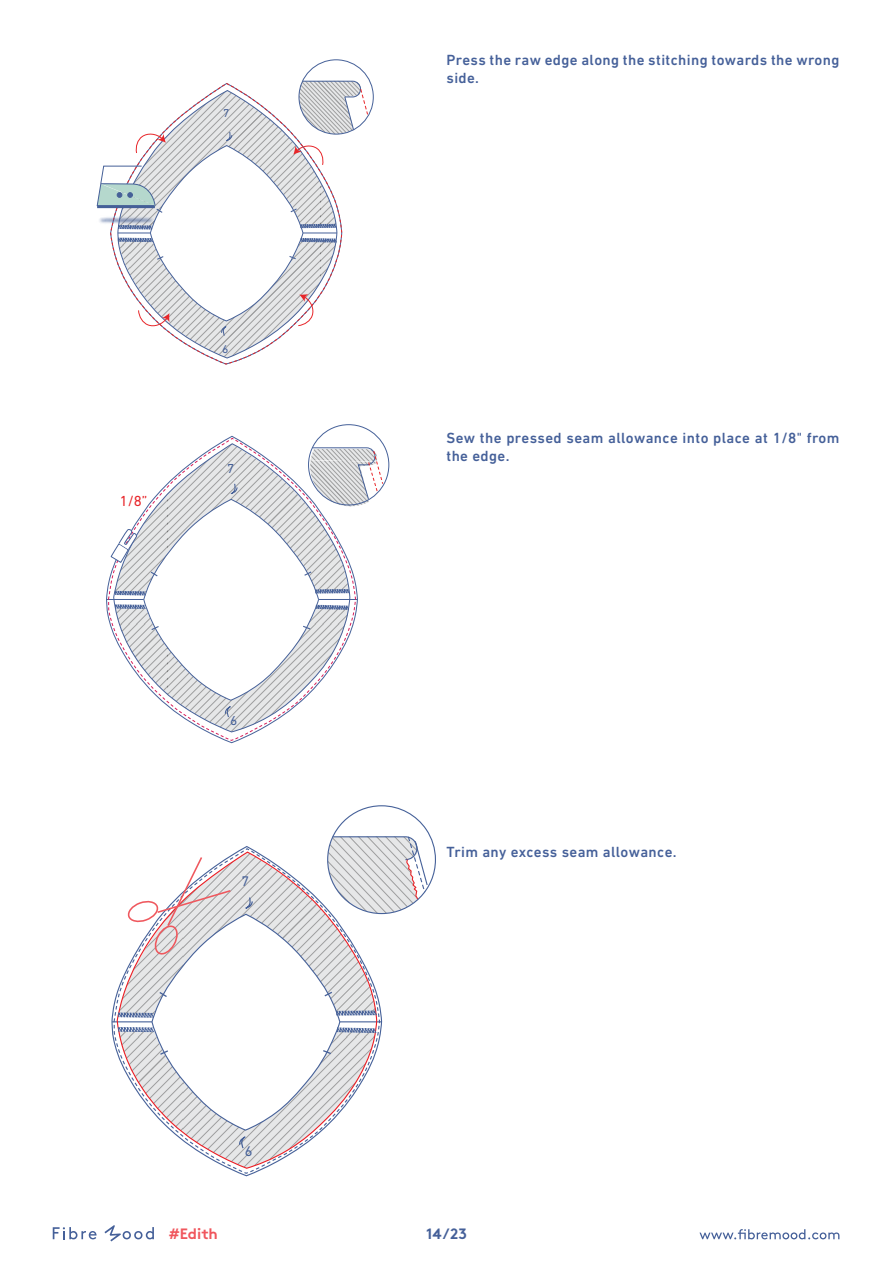
<style>
.page{position:relative;width:893px;height:1263px;background:#fff}
.page>*{position:absolute;margin:0;border:0;box-sizing:border-box;transform-origin:0 0}
.t1{font:500 15px/18px "DIN Next LT Pro";letter-spacing:.025em;color:#456099}
.t2{font:700 15px "Brown";letter-spacing:-.01em;color:#f0565d}
.t3{font:700 15px "Brown";color:#456099}
.t4{font:14.85px "DIN Next LT Pro";color:#e8262a}
.t5{font:14.25px "DIN Next LT Pro";color:#466199}
.t6{font:13.2px "DIN Next LT Pro";color:#466199}
.t7{font:11.55px "DIN Next LT Pro";color:#466199}
</style>
<div class="page">
<svg style="left:699px;top:1229px;width:140px;height:10px"></svg>
<svg style="left:53px;top:1227px;width:44px;height:12px"></svg>
<svg style="left:104px;top:1225px;width:50px;height:16px"></svg>
<svg style="left:97px;top:80px;width:272px;height:278px"></svg>
<div style="left:299px;top:59px;width:75px;height:76px;border:1px solid #456098;border-radius:50%"></div>
<svg style="left:107px;top:437px;width:214px;height:304px"></svg>
<svg style="left:111px;top:444px;width:273px;height:288px"></svg>
<div style="left:308px;top:424px;width:81px;height:81px;border:1px solid #466199;border-radius:50%"></div>
<svg style="left:118px;top:805px;width:318px;height:363px"></svg>
<p class="t7" style="left:223px;top:106px;width:8px">7</p>
<p class="t4" style="left:120px;top:493px;width:29px">1/8”</p>
<p class="t7" style="left:222px;top:343px;width:8px">6</p>
<p class="t6" style="left:227px;top:461px;width:9px">7</p>
<p class="t6" style="left:230px;top:713px;width:9px">6</p>
<p class="t5" style="left:241px;top:873px;width:9px">7</p>
<p class="t1" style="left:446px;top:51px;width:394px">Press the raw edge along the stitching towards the wrong side.</p>
<p class="t1" style="left:446px;top:429px;width:394px">Sew the pressed seam allowance into place at 1/8" from the edge.</p>
<p class="t1" style="left:446px;top:843px;width:232px">Trim any excess seam allowance.</p>
<p class="t5" style="left:245px;top:1143px;width:9px">6</p>
<p class="t2" style="left:169px;top:1222px;width:50px">#Edith</p>
<p class="t3" style="left:426px;top:1221px;width:42px">14/23</p>
</div>
